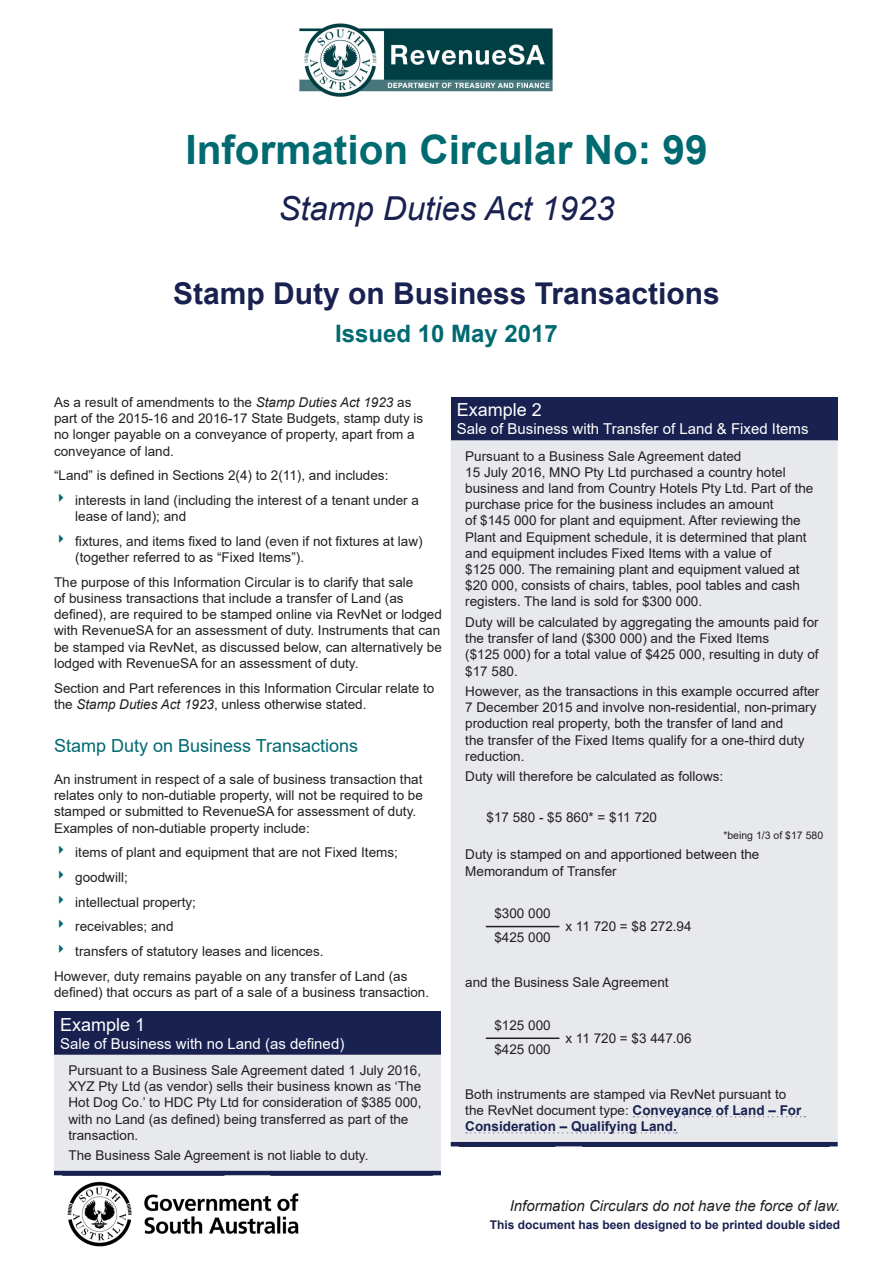
<style>
.page{position:relative;width:893px;height:1263px;background:#fff}
.page>*{position:absolute;margin:0;border:0;box-sizing:border-box;transform-origin:0 0}
.CONTENT_Header{font:700 40.5px "Arial";color:#006a71}
.CONTENT_Header-2{font:italic 33px "Arial";color:#192150}
.CONTENT_Header-3{font:700 30px "Arial";color:#192150}
.CONTENT_Header-4{font:700 24px "Arial";color:#006a71}
.HEADING_Sub_-_Green{font:18px "Arial";color:#006a71}
.EXAMPLE_Heading{font:18px "Arial";color:#fff}
.EXAMPLE_Heading-2{font:15px "Arial";color:#fff}
.t1{font:italic 15px "Arial";color:#231f20}
.EXAMPLE_Text__l{font:13.5px/16.2px "Arial";color:#231f20}
.CONTENT_Text{font:13.5px/16.2px "Arial";color:#231f20}
.BULLET{font:13.5px/16.2px "Arial";color:#231f20}
.Double{font:700 12px "Arial";color:#192150}
.EXAMPLE_Text__l-2{font:10.5px "Arial";color:#231f20}
.s1{font-style:italic}
.s2{font-weight:700;color:#192150}
</style>
<div class="page">
<img style="left:55px;top:1175px;width:244px;height:72px">
<img style="left:299px;top:24px;width:254px;height:72px">
<div style="left:54px;top:1011px;width:387px;height:44px;background:#192150"></div>
<div style="left:54px;top:1055px;width:387px;height:120px;background:#e8e9ed"></div>
<hr style="left:62px;top:1175px;width:162px;height:1px;background:#192150">
<hr style="left:270px;top:1175px;width:163px;height:1px;background:#192150">
<div style="left:451px;top:397px;width:387px;height:43px;background:#192150"></div>
<div style="left:451px;top:440px;width:387px;height:702px;background:#e8e9ed"></div>
<hr style="left:486px;top:926px;width:69px;height:1px;background:#231f20">
<hr style="left:486px;top:1037px;width:69px;height:2px;background:#231f20">
<div style="left:451px;top:1142px;width:387px;height:5px;background:#192150"></div>
<hr style="left:486px;top:1146px;width:69px;height:1px;background:#192150">
<hr style="left:582px;top:1146px;width:248px;height:1px;background:#192150">
<svg style="left:633px;top:1116px;width:172px;height:1px"></svg>
<svg style="left:466px;top:1132px;width:211px;height:1px"></svg>
<p class="CONTENT_Header" style="left:185px;top:121px;width:524px">Information Circular No: 99</p>
<p class="CONTENT_Header-2" style="left:278px;top:187px;width:338px">Stamp Duties Act 1923</p>
<p class="CONTENT_Header-3" style="left:173px;top:273px;width:548px">Stamp Duty on Business Transactions</p>
<p class="CONTENT_Header-4" style="left:335px;top:316px;width:224px">Issued 10 May 2017</p>
<p class="CONTENT_Text" style="left:54px;top:394px;width:371px">As a result of amendments to the <span class="s1">Stamp Duties Act 1923</span> as part of the 2015-16 and 2016-17 State Budgets, stamp duty is no longer payable on a conveyance of property, apart from a conveyance of land.</p>
<p class="CONTENT_Text" style="left:54px;top:467px;width:336px">“Land” is defined in Sections 2(4) to 2(11), and includes:</p>
<p class="BULLET" style="left:75px;top:492px;width:345px">interests in land (including the interest of a tenant under a lease of land); and</p>
<p class="BULLET" style="left:75px;top:533px;width:349px">fixtures, and items fixed to land (even if not fixtures at law) (together referred to as “Fixed Items”).</p>
<p class="CONTENT_Text" style="left:54px;top:574px;width:389px">The purpose of this Information Circular is to clarify that sale<br>of business transactions that include a transfer of Land (as defined), are required to be stamped online via RevNet or lodged with RevenueSA for an assessment of duty. Instruments that can be stamped via RevNet, as discussed below, can alternatively be lodged with RevenueSA for an assessment of duty.</p>
<p class="CONTENT_Text" style="left:54px;top:680px;width:382px">Section and Part references in this Information Circular relate to the <span class="s1">Stamp Duties Act 1923</span>, unless otherwise stated.</p>
<p class="HEADING_Sub_-_Green" style="left:54px;top:733px;width:306px">Stamp Duty on Business Transactions</p>
<p class="CONTENT_Text" style="left:54px;top:771px;width:370px">An instrument in respect of a sale of business transaction that relates only to non-dutiable property, will not be required to be stamped or submitted to RevenueSA for assessment of duty.<br>Examples of non-dutiable property include:</p>
<p class="BULLET" style="left:75px;top:844px;width:324px">items of plant and equipment that are not Fixed Items;</p>
<p class="BULLET" style="left:75px;top:869px;width:54px">goodwill;</p>
<p class="BULLET" style="left:75px;top:894px;width:122px">intellectual property;</p>
<p class="BULLET" style="left:75px;top:918px;width:100px">receivables; and</p>
<p class="BULLET" style="left:75px;top:943px;width:250px">transfers of statutory leases and licences.</p>
<p class="CONTENT_Text" style="left:54px;top:968px;width:377px">However, duty remains payable on any transfer of Land (as defined) that occurs as part of a sale of a business transaction.</p>
<p class="EXAMPLE_Heading" style="left:60px;top:1012px;width:87px">Example 1</p>
<p class="EXAMPLE_Heading-2" style="left:60px;top:1033px;width:286px">Sale of Business with no Land (as defined)</p>
<p class="EXAMPLE_Text__l" style="left:69px;top:1062px;width:354px">Pursuant to a Business Sale Agreement dated 1 July 2016, XYZ Pty Ltd (as vendor) sells their business known as ‘The Hot Dog Co.’ to HDC Pty Ltd for consideration of $385 000, with no Land (as defined) being transferred as part of the transaction.</p>
<p class="EXAMPLE_Text__l" style="left:69px;top:1147px;width:301px">The Business Sale Agreement is not liable to duty.</p>
<p class="EXAMPLE_Heading" style="left:457px;top:398px;width:87px">Example 2</p>
<p class="EXAMPLE_Heading-2" style="left:457px;top:419px;width:353px">Sale of Business with Transfer of Land &amp; Fixed Items</p>
<p class="EXAMPLE_Text__l" style="left:465px;top:448px;width:350px">Pursuant to a Business Sale Agreement dated<br>15 July 2016, MNO Pty Ltd purchased a country hotel business and land from Country Hotels Pty Ltd. Part of the purchase price for the business includes an amount<br>of $145 000 for plant and equipment. After reviewing the Plant and Equipment schedule, it is determined that plant and equipment includes Fixed Items with a value of<br>$125 000. The remaining plant and equipment valued at $20 000, consists of chairs, tables, pool tables and cash registers. The land is sold for $300 000.</p>
<p class="EXAMPLE_Text__l" style="left:465px;top:614px;width:355px">Duty will be calculated by aggregating the amounts paid for the transfer of land ($300 000) and the Fixed Items<br>($125 000) for a total value of $425 000, resulting in duty of $17 580.</p>
<p class="EXAMPLE_Text__l" style="left:465px;top:683px;width:356px">However, as the transactions in this example occurred after 7 December 2015 and involve non-residential, non-primary production real property, both the transfer of land and<br>the transfer of the Fixed Items qualify for a one-third duty reduction.</p>
<p class="EXAMPLE_Text__l" style="left:465px;top:768px;width:260px">Duty will therefore be calculated as follows:</p>
<p class="EXAMPLE_Text__l" style="left:486px;top:809px;width:172px">$17 580 - $5 860* = $11 720</p>
<p class="EXAMPLE_Text__l-2" style="left:723px;top:828px;width:101px">*being 1/3 of $17 580</p>
<p class="EXAMPLE_Text__l" style="left:465px;top:846px;width:296px">Duty is stamped on and apportioned between the<br>Memorandum of Transfer</p>
<p class="EXAMPLE_Text__l" style="left:494px;top:905px;width:58px">$300 000</p>
<p class="EXAMPLE_Text__l" style="left:565px;top:918px;width:128px">x 11 720 = $8 272.94</p>
<p class="EXAMPLE_Text__l" style="left:494px;top:929px;width:58px">$425 000</p>
<p class="EXAMPLE_Text__l" style="left:465px;top:974px;width:205px">and the Business Sale Agreement</p>
<p class="EXAMPLE_Text__l" style="left:494px;top:1017px;width:58px">$125 000</p>
<p class="EXAMPLE_Text__l" style="left:565px;top:1030px;width:128px">x 11 720 = $3 447.06</p>
<p class="EXAMPLE_Text__l" style="left:494px;top:1041px;width:58px">$425 000</p>
<p class="EXAMPLE_Text__l" style="left:465px;top:1086px;width:338px">Both instruments are stamped via RevNet pursuant to the RevNet document type: <span class="s2">Conveyance of Land – For<br>Consideration – Qualifying Land.</span></p>
<p class="t1" style="left:510px;top:1196px;width:332px">Information Circulars do not have the force of law.</p>
<p class="Double" style="left:490px;top:1216px;width:352px">This document has been designed to be printed double sided</p>
</div>
